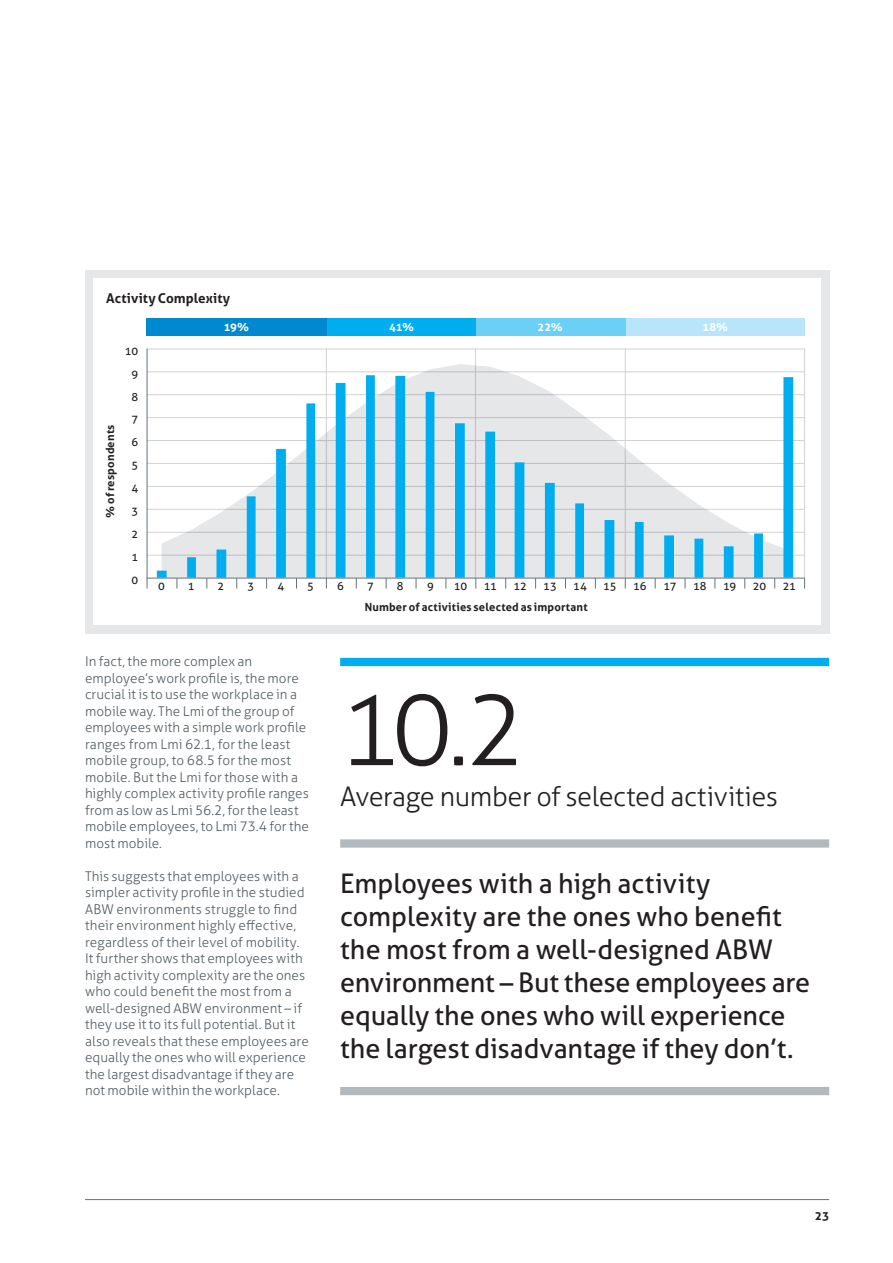
<style>
.page{position:relative;width:893px;height:1263px;background:#fff}
.page>*{position:absolute;margin:0;border:0;box-sizing:border-box;transform-origin:0 0}
.t1{font:300 99px "Aller";color:#231f20}
.t2{font:27px/33px "Aller";color:#231f20}
.t3{font:300 27px "Aller";letter-spacing:-.015em;color:#231f20}
.t4{font:300 13.5px/16.5px "Aller";letter-spacing:.005em;color:#555f65}
.t5{font:700 13.5px "Aller";letter-spacing:.005em;color:#231f20}
.t6{font:700 12px "Aller";color:#231f20}
.t7{font:700 11.25px "Aller";letter-spacing:.015em;color:#231f20}
.t8{font:11.25px "Aller";letter-spacing:-.005em;color:#231f20}
.t9{font:700 11.25px "Aller";letter-spacing:-.005em;color:#fff}
</style>
<div class="page">
<div style="left:85px;top:270px;width:744px;height:363px;background:#e6e7e9"></div>
<div style="left:93px;top:278px;width:728px;height:347px;background:#fff"></div>
<div style="left:327px;top:318px;width:149px;height:18px;background:#00aeef"></div>
<div style="left:626px;top:318px;width:179px;height:18px;background:#b9e5fa"></div>
<div style="left:147px;top:318px;width:180px;height:18px;background:#0089cf"></div>
<div style="left:340px;top:658px;width:489px;height:8px;background:#00aeef"></div>
<hr style="left:85px;top:1199px;width:744px;height:1px;background:#667279">
<div style="left:340px;top:839px;width:489px;height:9px;background:#b1b9bf"></div>
<div style="left:340px;top:1087px;width:489px;height:8px;background:#b1b9bf"></div>
<hr style="left:326px;top:349px;width:1px;height:229px;background:#d1d2d4">
<hr style="left:475px;top:349px;width:1px;height:229px;background:#d1d2d4">
<hr style="left:625px;top:349px;width:1px;height:229px;background:#d1d2d4">
<hr style="left:804px;top:349px;width:1px;height:229px;background:#d1d2d4">
<hr style="left:147px;top:349px;width:658px;height:1px;background:#d1d2d4">
<hr style="left:147px;top:371px;width:658px;height:1px;background:#d1d2d4">
<hr style="left:147px;top:394px;width:658px;height:1px;background:#d1d2d4">
<hr style="left:147px;top:417px;width:658px;height:1px;background:#d1d2d4">
<hr style="left:147px;top:440px;width:658px;height:1px;background:#d1d2d4">
<hr style="left:147px;top:463px;width:658px;height:1px;background:#d1d2d4">
<hr style="left:147px;top:486px;width:658px;height:1px;background:#d1d2d4">
<hr style="left:147px;top:509px;width:658px;height:1px;background:#d1d2d4">
<hr style="left:147px;top:532px;width:658px;height:1px;background:#d1d2d4">
<hr style="left:147px;top:555px;width:658px;height:1px;background:#d1d2d4">
<hr style="left:147px;top:578px;width:658px;height:1px;background:#667279">
<hr style="left:147px;top:349px;width:1px;height:229px;background:#667279">
<div style="left:476px;top:318px;width:150px;height:18px;background:#6bcff6"></div>
<svg style="left:162px;top:364px;width:626px;height:11px"></svg>
<svg style="left:157px;top:375px;width:636px;height:203px"></svg>
<p class="t5" style="left:106px;top:290px;width:125px">Activity Complexity</p>
<p class="t7" style="left:103px;top:518px;width:95px;rotate:-90deg">% of respondents</p>
<p class="t8" style="left:125px;top:344px;width:15px">10</p>
<p class="t8" style="left:131px;top:367px;width:8px">9</p>
<p class="t8" style="left:131px;top:390px;width:8px">8</p>
<p class="t8" style="left:131px;top:413px;width:8px">7</p>
<p class="t8" style="left:131px;top:435px;width:8px">6</p>
<p class="t8" style="left:131px;top:458px;width:8px">5</p>
<p class="t8" style="left:131px;top:481px;width:8px">4</p>
<p class="t8" style="left:131px;top:504px;width:8px">3</p>
<p class="t8" style="left:131px;top:527px;width:8px">2</p>
<p class="t8" style="left:131px;top:550px;width:8px">1</p>
<p class="t8" style="left:131px;top:573px;width:8px">0</p>
<p class="t9" style="left:224px;top:320px;width:27px">19%</p>
<p class="t9" style="left:389px;top:320px;width:26px">41%</p>
<p class="t9" style="left:538px;top:320px;width:27px">22%</p>
<p class="t9" style="left:703px;top:320px;width:27px">18%</p>
<p class="t8" style="left:158px;top:579px;width:8px">0</p>
<p class="t8" style="left:188px;top:579px;width:8px">1</p>
<p class="t8" style="left:218px;top:579px;width:8px">2</p>
<p class="t8" style="left:247px;top:579px;width:8px">3</p>
<p class="t8" style="left:277px;top:579px;width:8px">4</p>
<p class="t8" style="left:307px;top:579px;width:8px">5</p>
<p class="t8" style="left:337px;top:579px;width:8px">6</p>
<p class="t8" style="left:367px;top:579px;width:8px">7</p>
<p class="t8" style="left:397px;top:579px;width:8px">8</p>
<p class="t8" style="left:427px;top:579px;width:8px">9</p>
<p class="t8" style="left:454px;top:579px;width:15px">10</p>
<p class="t8" style="left:484px;top:579px;width:15px">11</p>
<p class="t8" style="left:513px;top:579px;width:15px">12</p>
<p class="t8" style="left:543px;top:579px;width:15px">13</p>
<p class="t8" style="left:573px;top:579px;width:15px">14</p>
<p class="t8" style="left:603px;top:579px;width:15px">15</p>
<p class="t8" style="left:633px;top:579px;width:15px">16</p>
<p class="t8" style="left:663px;top:579px;width:15px">17</p>
<p class="t8" style="left:693px;top:579px;width:15px">18</p>
<p class="t8" style="left:723px;top:579px;width:15px">19</p>
<p class="t8" style="left:753px;top:579px;width:15px">20</p>
<p class="t8" style="left:783px;top:579px;width:15px">21</p>
<p class="t7" style="left:365px;top:600px;width:224px">Number of activities selected as important</p>
<p class="t4" style="left:85px;top:653px;width:225px">In fact, the more complex an employee’s work profile is, the more crucial it is to use the workplace in a mobile way. The Lmi of the group of employees with a simple work profile ranges from Lmi 62.1, for the least mobile group, to 68.5 for the most mobile. But the Lmi for those with a highly complex activity profile ranges from as low as Lmi 56.2, for the least mobile employees, to Lmi 73.4 for the most mobile.</p>
<p class="t4" style="left:85px;top:868px;width:225px">This suggests that employees with a simpler activity profile in the studied ABW environments struggle to find their environment highly effective, regardless of their level of mobility.<br>It further shows that employees with high activity complexity are the ones who could benefit the most from a well-designed ABW environment – if they use it to its full potential. But it also reveals that these employees are equally the ones who will experience the largest disadvantage if they are not mobile within the workplace.</p>
<p class="t2" style="left:340px;top:866px;width:471px">Employees with a high activity complexity are the ones who benefit the most from a well-designed ABW environment – But these employees are equally the ones who will experience the largest disadvantage if they don’t.</p>
<p class="t1" style="left:340px;top:670px;width:186px">10.2</p>
<p class="t3" style="left:340px;top:780px;width:439px">Average number of selected activities</p>
<p class="t6" style="left:815px;top:1209px;width:16px">23</p>
</div>
